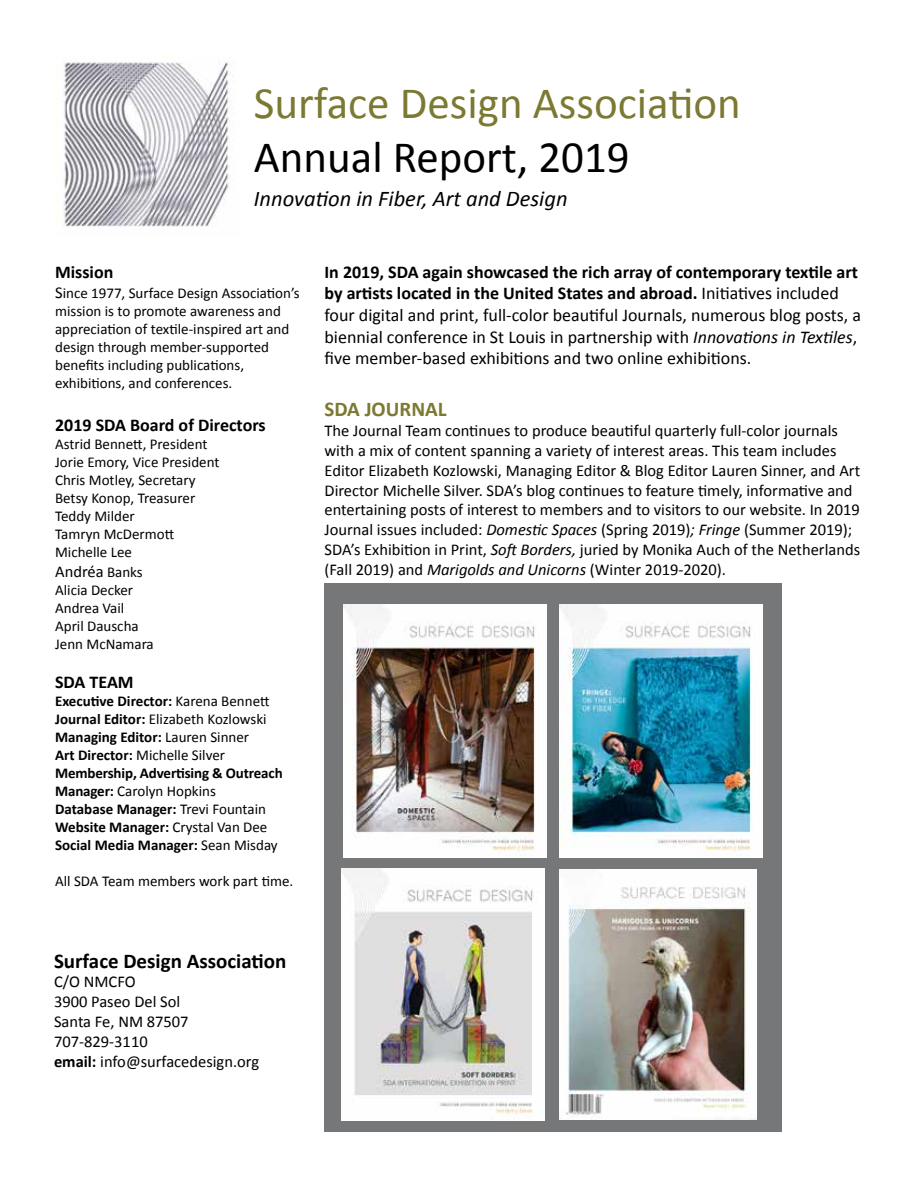
<style>
.page{position:relative;width:918px;height:1188px;background:#fff}
.page>*{position:absolute;margin:0;border:0;box-sizing:border-box;transform-origin:0 0}
.t1{font:45px "Calibri";color:#7b7932}
.t2{font:45px "Calibri";color:#000}
.t3{font:italic 22.5px "Calibri";color:#000}
.t4{font:700 21px "Calibri";color:#000}
.t5{font:700 21px "Calibri";color:#7b7932}
.t6{font:18px/21.6px "Calibri";color:#000}
.t7{font:700 18px "Calibri";color:#000}
.t8{font:16.5px/19.8px "Calibri";color:#000}
.t9{font:15px/18px "Calibri";color:#000}
.t10{font:700 15px/18px "Calibri";color:#000}
.s1{font-size:16.5px}
.s2{font-size:15px}
.s3{font-weight:400}
.s4{font-weight:700}
.s5{font-style:italic}
</style>
<div class="page">
<div style="left:325px;top:583px;width:457px;height:549px;background:#757779"></div>
<img style="left:63px;top:62px;width:166px;height:165px">
<img style="left:343px;top:605px;width:203px;height:252px">
<img style="left:559px;top:605px;width:203px;height:252px">
<img style="left:341px;top:868px;width:203px;height:252px">
<img style="left:559px;top:869px;width:197px;height:250px">
<h1 class="t1" style="left:254px;top:75px;width:488px">Surface Design Association</h1>
<h1 class="t2" style="left:254px;top:129px;width:377px">Annual Report, 2019</h1>
<h2 class="t3" style="left:254px;top:183px;width:315px">Innovation in Fiber, Art and Design</h2>
<p class="t7" style="left:55px;top:260px;width:60px">Mission</p>
<p class="t9" style="left:55px;top:284px;width:246px"><span class="s1">S</span>ince 1977, Surface Design Association’s mission is to promote awareness and appreciation of textile-inspired art and design through member-supported benefits including publications, exhibitions, and conferences.</p>
<p class="t7" style="left:55px;top:413px;width:212px">2019 SDA Board of Directors</p>
<p class="t9" style="left:55px;top:435px;width:166px">Astrid Bennett, President<br>Jorie Emory, Vice President<br>Chris Motley, Secretary<br>Betsy Konop, Treasurer<br>Teddy Milder<br>Tamryn McDermott<br>Michelle Lee</p>
<p class="t8" style="left:55px;top:561px;width:89px">Andréa <span class="s2">Banks</span></p>
<p class="t9" style="left:55px;top:581px;width:100px">Alicia Decker<br>Andrea Vail<br>April Dauscha<br>Jenn McNamara</p>
<p class="t7" style="left:55px;top:671px;width:80px">SDA TEAM</p>
<p class="t10" style="left:55px;top:692px;width:229px">Executive Director: <span class="s3">Karena Bennett </span>Journal Editor: <span class="s3">Elizabeth Kozlowski </span>Managing Editor: <span class="s3">Lauren Sinner<br></span>Art Director: <span class="s3">Michelle Silver </span>Membership, Advertising &amp; Outreach Manager: <span class="s3">Carolyn Hopkins<br></span>Database Manager: <span class="s3">Trevi Fountain </span>Website Manager: <span class="s3">Crystal Van Dee </span>Social Media Manager: <span class="s3">Sean Misday</span></p>
<p class="t9" style="left:55px;top:872px;width:240px">All SDA Team members work part time.</p>
<p class="t6" style="left:325px;top:261px;width:538px"><span class="s4">In 2019, SDA again showcased the rich array of contemporary textile art by artists located in the United States and abroad.</span> Initiatives included four digital and print, full-color beautiful Journals, numerous blog posts, a biennial conference in St Louis in partnership with <span class="s5">Innovations in Textiles</span>, five member-based exhibitions and two online exhibitions.</p>
<p class="t5" style="left:325px;top:396px;width:124px">SDA JOURNAL</p>
<p class="t8" style="left:325px;top:421px;width:537px">The Journal Team continues to produce beautiful quarterly full-color journals with a mix of content spanning a variety of interest areas. This team includes Editor Elizabeth Kozlowski, Managing Editor &amp; Blog Editor Lauren Sinner, and Art Director Michelle Silver. SDA’s blog continues to feature timely, informative and entertaining posts of interest to members and to visitors to our website. In 2019<br>Journal issues included: <span class="s5">Domestic Spaces</span> (Spring 2019)<span class="s5">; Fringe</span> (Summer 2019); SDA’s Exhibition in Print, <span class="s5">Soft Borders,</span> juried by Monika Auch of the Netherlands (Fall 2019) and <span class="s5">Marigolds and Unicorns</span> (Winter 2019-2020).</p>
<p class="t4" style="left:54px;top:947px;width:234px">Surface Design Association</p>
<p class="t8" style="left:54px;top:972px;width:207px">C/O NMCFO<br>3900 Paseo Del Sol<br>Santa Fe, NM 87507<br>707-829-3110<br><span class="s4">email:</span> info@surfacedesign.org</p>
</div>
